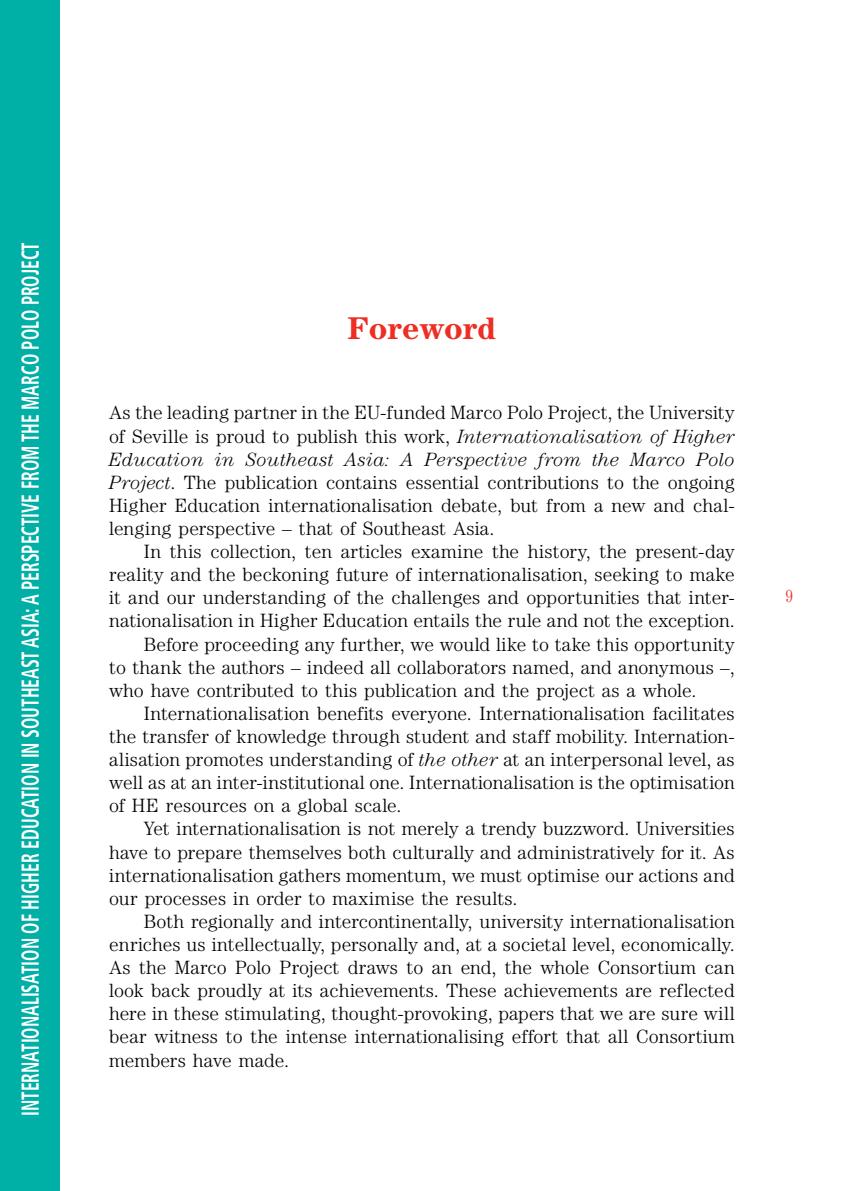
<style>
.page{position:relative;width:844px;height:1191px;background:#fff}
.page>*{position:absolute;margin:0;border:0;box-sizing:border-box;transform-origin:0 0}
.capitulo{font:700 31.5px "Century Std";color:#ee2e24}
.t1{font:700 condensed 24.5px "Frutiger LT Std";color:#fff;scale:.71 1}
.txt{font:300 19.25px/23.1px "Century Std";color:#000;text-align:justify}
.txtsinsangria{font:300 19.25px/23.1px "Century Std";letter-spacing:.005em;color:#000;text-align:justify}
.t2{font:300 condensed 17.5px "Century Std";color:#ee2e24}
.s1{font-style:italic}
</style>
<div class="page">
<div style="left:0;top:0;width:60px;height:1191px;background:#00afa5"></div>
<p class="t1" style="left:16px;top:1116px;width:1232px;rotate:-90deg">INTERNATIONALISATION OF HIGHER EDUCATION IN SOUTHEAST ASIA: A PERSPECTIVE FROM THE MARCO POLO PROJECT</p>
<p class="capitulo" style="left:348px;top:310px;width:150px">Foreword</p>
<p class="txtsinsangria" style="left:109px;top:401px;width:627px">As the leading partner in the EU-funded Marco Polo Project, the University of Seville is proud to publish this work, <span class="s1">Internationalisation of Higher Education in Southeast Asia: A Perspective from the Marco Polo Project</span>. The publication contains essential contributions to the ongoing Higher Education internationalisation debate, but from a new and chal&shy;lenging perspective – that of Southeast Asia.</p>
<p class="txt" style="left:109px;top:540px;width:627px;text-indent:35px">In this collection, ten articles examine the history, the present-day reality and the beckoning future of internationalisation, seeking to make it and our understanding of the challenges and opportunities that inter&shy;nationalisation in Higher Education entails the rule and not the exception.</p>
<p class="txt" style="left:109px;top:632px;width:627px;text-indent:35px">Before proceeding any further, we would like to take this opportunity to thank the authors – indeed all collaborators named, and anonymous –, who have contributed to this publication and the project as a whole.</p>
<p class="txt" style="left:109px;top:701px;width:627px;text-indent:35px">Internationalisation benefits everyone. Internationalisation facilitates the transfer of knowledge through student and staff mobility. Internation&shy;alisation promotes understanding of <span class="s1">the other</span> at an interpersonal level, as well as at an inter-institutional one. Internationalisation is the optimisation of HE resources on a global scale.</p>
<p class="txt" style="left:109px;top:817px;width:627px;text-indent:35px">Yet internationalisation is not merely a trendy buzzword. Universities have to prepare themselves both culturally and administratively for it. As internationalisation gathers momentum, we must optimise our actions and our processes in order to maximise the results.</p>
<p class="txt" style="left:109px;top:909px;width:627px;text-indent:35px">Both regionally and intercontinentally, university internationalisation enriches us intellectually, personally and, at a societal level, economically.<br>As the Marco Polo Project draws to an end, the whole Consortium can look back proudly at its achievements. These achievements are reflected here in these stimulating, thought-provoking, papers that we are sure will bear witness to the intense internationalising effort that all Consortium members have made.</p>
<p class="t2" style="left:785px;top:585px;width:9px">9</p>
</div>
